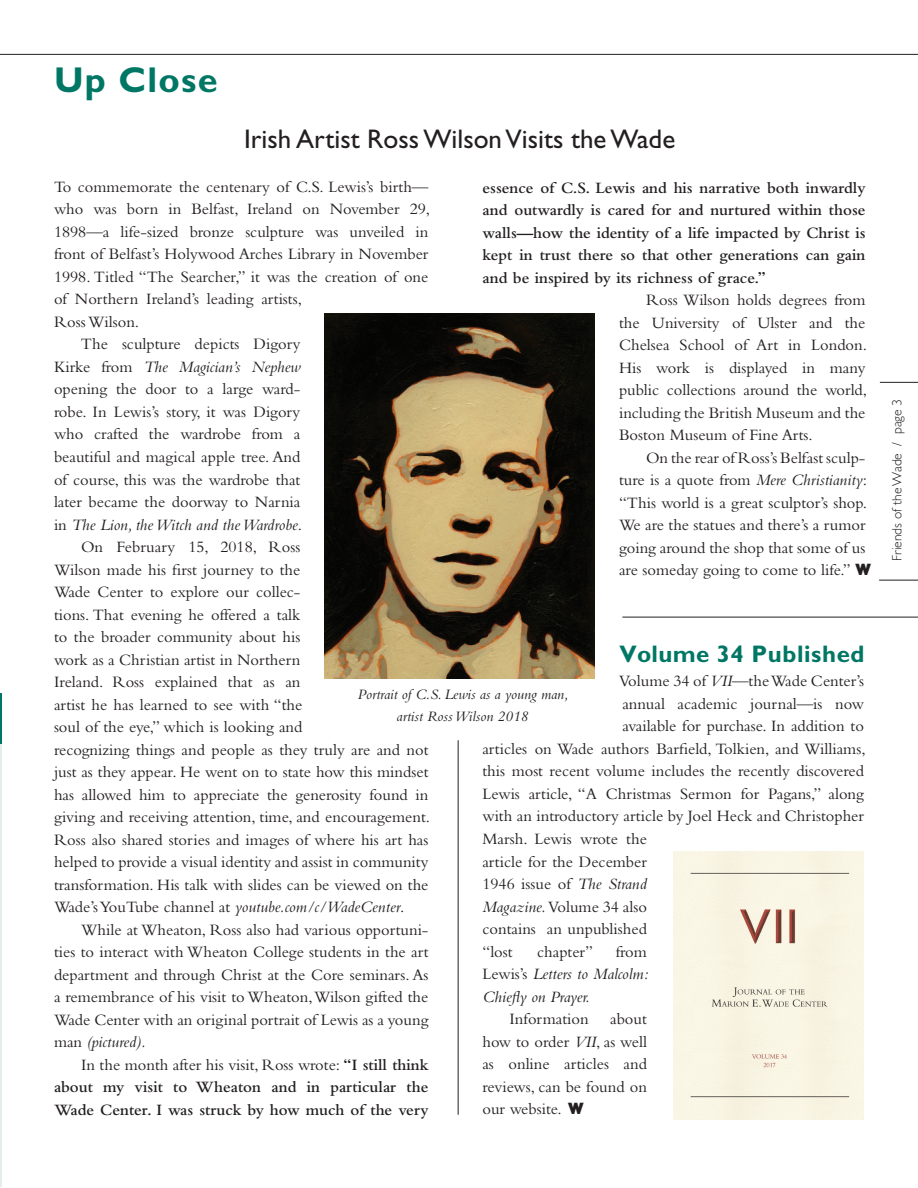
<style>
.page{position:relative;width:918px;height:1188px;background:#fff}
.page>*{position:absolute;margin:0;border:0;box-sizing:border-box;transform-origin:0 0}
.t1{font:700 36px "Gill Sans";letter-spacing:.035em;color:#007764}
.t2{font:27px "Gill Sans";color:#231f20}
.t3{font:700 24px "Gill Sans";letter-spacing:.025em;color:#007764}
.t4{font:16.5px/22.5px "Bembo";color:#231f20;text-align:justify}
.t5{font:600 16.5px/22.5px "Bembo";color:#231f20;text-align:justify}
.t6{font:italic 16.5px/22.5px "Bembo";color:#231f20;text-align:justify}
.t7{font:italic 15px/22.5px "Bembo";color:#231f20;text-align:center}
.t8{font:300 13.5px "Gill Sans";color:#231f20}
.s1{font-style:normal}
.s2{font-weight:600}
.s3{font-style:italic}
.s4{font-family:"Gill Sans";font-weight:800}
</style>
<div class="page">
<hr style="left:0;top:54px;width:918px;height:1px;background:#231f20">
<hr style="left:879px;top:580px;width:39px;height:1px;background:#231f20">
<hr style="left:880px;top:382px;width:38px;height:1px;background:#231f20">
<hr style="left:0;top:701px;width:2px;height:486px;background:#e3eeec">
<hr style="left:0;top:693px;width:2px;height:51px;background:#007764">
<img style="left:325px;top:313px;width:270px;height:365px">
<div style="left:674px;top:851px;width:190px;height:268px;background:#f9f5e4"></div>
<hr style="left:622px;top:617px;width:296px;height:1px;background:#231f20">
<hr style="left:458px;top:740px;width:1px;height:375px;background:#231f20">
<h1 class="t1" style="left:54px;top:58px;width:165px">Up Close</h1>
<h2 class="t2" style="left:244px;top:123px;width:433px">Irish Artist Ross Wilson Visits the Wade</h2>
<p class="t4" style="left:54px;top:175px;width:376px">To commemorate the centenary of C.S. Lewis’s birth—</p>
<p class="t4" style="left:54px;top:198px;width:378px">who was born in Belfast, Ireland on November 29,</p>
<p class="t4" style="left:54px;top:220px;width:376px">1898—a life-sized bronze sculpture was unveiled in</p>
<p class="t4" style="left:54px;top:243px;width:376px">front of Belfast’s Holywood Arches Library in November</p>
<p class="t4" style="left:54px;top:265px;width:376px">1998. Titled “The Searcher,” it was the creation of one</p>
<p class="t4" style="left:54px;top:288px;width:250px">of Northern Ireland’s leading artists,</p>
<p class="t4" style="left:54px;top:310px;width:87px">Ross Wilson.</p>
<p class="t4" style="left:81px;top:333px;width:221px">The sculpture depicts Digory</p>
<p class="t6" style="left:54px;top:355px;width:248px"><span class="s1">Kirke from</span> The Magician’s Nephew</p>
<p class="t4" style="left:54px;top:378px;width:248px">opening the door to a large ward-</p>
<p class="t4" style="left:54px;top:400px;width:248px">robe. In Lewis’s story, it was Digory</p>
<p class="t4" style="left:54px;top:423px;width:248px">who crafted the wardrobe from a</p>
<p class="t4" style="left:54px;top:445px;width:248px">beautiful and magical apple tree. And</p>
<p class="t4" style="left:54px;top:468px;width:248px">of course, this was the wardrobe that</p>
<p class="t4" style="left:54px;top:490px;width:248px">later became the doorway to Narnia</p>
<p class="t6" style="left:54px;top:513px;width:250px"><span class="s1">in</span> The Lion, the Witch and the Wardrobe<span class="s1">.</span></p>
<p class="t4" style="left:81px;top:535px;width:221px">On February 15, 2018, Ross</p>
<p class="t4" style="left:54px;top:558px;width:248px">Wilson made his first journey to the</p>
<p class="t4" style="left:54px;top:580px;width:248px">Wade Center to explore our collec-</p>
<p class="t4" style="left:54px;top:603px;width:248px">tions. That evening he offered a talk</p>
<p class="t4" style="left:54px;top:625px;width:248px">to the broader community about his</p>
<p class="t4" style="left:54px;top:648px;width:248px">work as a Christian artist in Northern</p>
<p class="t4" style="left:54px;top:670px;width:248px">Ireland. Ross explained that as an</p>
<p class="t4" style="left:54px;top:693px;width:250px">artist he has learned to see with “the</p>
<p class="t4" style="left:54px;top:715px;width:250px">soul of the eye,” which is looking and</p>
<p class="t4" style="left:54px;top:738px;width:376px">recognizing things and people as they truly are and not</p>
<p class="t4" style="left:54px;top:760px;width:376px">just as they appear. He went on to state how this mindset</p>
<p class="t4" style="left:54px;top:783px;width:376px">has allowed him to appreciate the generosity found in</p>
<p class="t4" style="left:54px;top:805px;width:378px">giving and receiving attention, time, and encouragement.</p>
<p class="t4" style="left:54px;top:828px;width:376px">Ross also shared stories and images of where his art has</p>
<p class="t4" style="left:54px;top:850px;width:376px">helped to provide a visual identity and assist in community</p>
<p class="t4" style="left:54px;top:873px;width:376px">transformation. His talk with slides can be viewed on the</p>
<p class="t6" style="left:54px;top:895px;width:352px"><span class="s1">Wade’s YouTube channel at</span> youtube.com/c/WadeCenter<span class="s1">.</span></p>
<p class="t4" style="left:81px;top:918px;width:349px">While at Wheaton, Ross also had various opportuni-</p>
<p class="t4" style="left:54px;top:940px;width:376px">ties to interact with Wheaton College students in the art</p>
<p class="t4" style="left:54px;top:963px;width:376px">department and through Christ at the Core seminars. As</p>
<p class="t4" style="left:54px;top:985px;width:376px">a remembrance of his visit to Wheaton, Wilson gifted the</p>
<p class="t4" style="left:54px;top:1008px;width:376px">Wade Center with an original portrait of Lewis as a young</p>
<p class="t6" style="left:54px;top:1030px;width:93px"><span class="s1">man</span> (pictured).</p>
<p class="t4" style="left:81px;top:1053px;width:349px">In the month after his visit, Ross wrote: <span class="s2">“I still think</span></p>
<p class="t5" style="left:54px;top:1076px;width:376px">about my visit to Wheaton and in particular the</p>
<p class="t5" style="left:54px;top:1098px;width:376px">Wade Center. I was struck by how much of the very</p>
<p class="t5" style="left:483px;top:176px;width:385px">essence of C.S. Lewis and his narrative both inwardly and outwardly is cared for and nurtured within those walls—how the identity of a life impacted by Christ is kept in trust there so that other generations can gain and be inspired by its richness of grace.”</p>
<p class="t4" style="left:619px;top:289px;width:250px;text-indent:27px">Ross Wilson holds degrees from the University of Ulster and the Chelsea School of Art in London.<br>His work is displayed in many public collections around the world, including the British Museum and the Boston Museum of Fine Arts.</p>
<p class="t4" style="left:619px;top:446px;width:250px;text-indent:27px">On the rear of Ross’s Belfast sculp&shy;ture is a quote from <span class="s3">Mere Christianity</span>: “This world is a great sculptor’s shop.<br>We are the statues and there’s a rumor going around the shop that some of us</p>
<p class="t4" style="left:619px;top:559px;width:254px">are someday going to come to life.” <span class="s4">W</span></p>
<h3 class="t3" style="left:619px;top:640px;width:247px">Volume 34 Published</h3>
<p class="t4" style="left:619px;top:670px;width:246px">Volume 34 of <span class="s3">VII</span>—the Wade Center’s</p>
<p class="t4" style="left:622px;top:692px;width:243px">annual academic journal—is now</p>
<p class="t4" style="left:622px;top:715px;width:243px">available for purchase. In addition to</p>
<p class="t4" style="left:482px;top:737px;width:385px">articles on Wade authors Barfield, Tolkien, and Williams,</p>
<p class="t4" style="left:482px;top:760px;width:383px">this most recent volume includes the recently discovered</p>
<p class="t4" style="left:482px;top:782px;width:383px">Lewis article, “A Christmas Sermon for Pagans,” along</p>
<p class="t4" style="left:482px;top:805px;width:383px">with an introductory article by Joel Heck and Christopher</p>
<p class="t4" style="left:482px;top:827px;width:166px">Marsh. Lewis wrote the</p>
<p class="t4" style="left:482px;top:850px;width:166px">article for the December</p>
<p class="t4" style="left:482px;top:872px;width:166px">1946 issue of <span class="s3">The Strand</span></p>
<p class="t4" style="left:482px;top:895px;width:166px"><span class="s3">Magazine.</span> Volume 34 also</p>
<p class="t4" style="left:482px;top:917px;width:166px">contains an unpublished</p>
<p class="t4" style="left:482px;top:940px;width:32px">“lost</p>
<p class="t4" style="left:537px;top:940px;width:57px">chapter”</p>
<p class="t7" style="left:358px;top:683px;width:213px">Portrait of C.S. Lewis as a young man, artist Ross Wilson 2018</p>
<p class="t6" style="left:482px;top:940px;width:168px;text-indent:133px"><span class="s1">from Lewis’s</span> Letters to Malcolm:<br>Chiefly on Prayer.</p>
<p class="t4" style="left:509px;top:1007px;width:81px">Information</p>
<p class="t4" style="left:482px;top:1007px;width:166px;text-indent:128px">about how to order <span class="s3">VII</span>, as well as online articles and reviews, can be found on our website. <span class="s4">W</span></p>
<p class="t8" style="left:890px;top:561px;width:164px;rotate:-90deg">Friends of the Wade / page 3</p>
</div>
